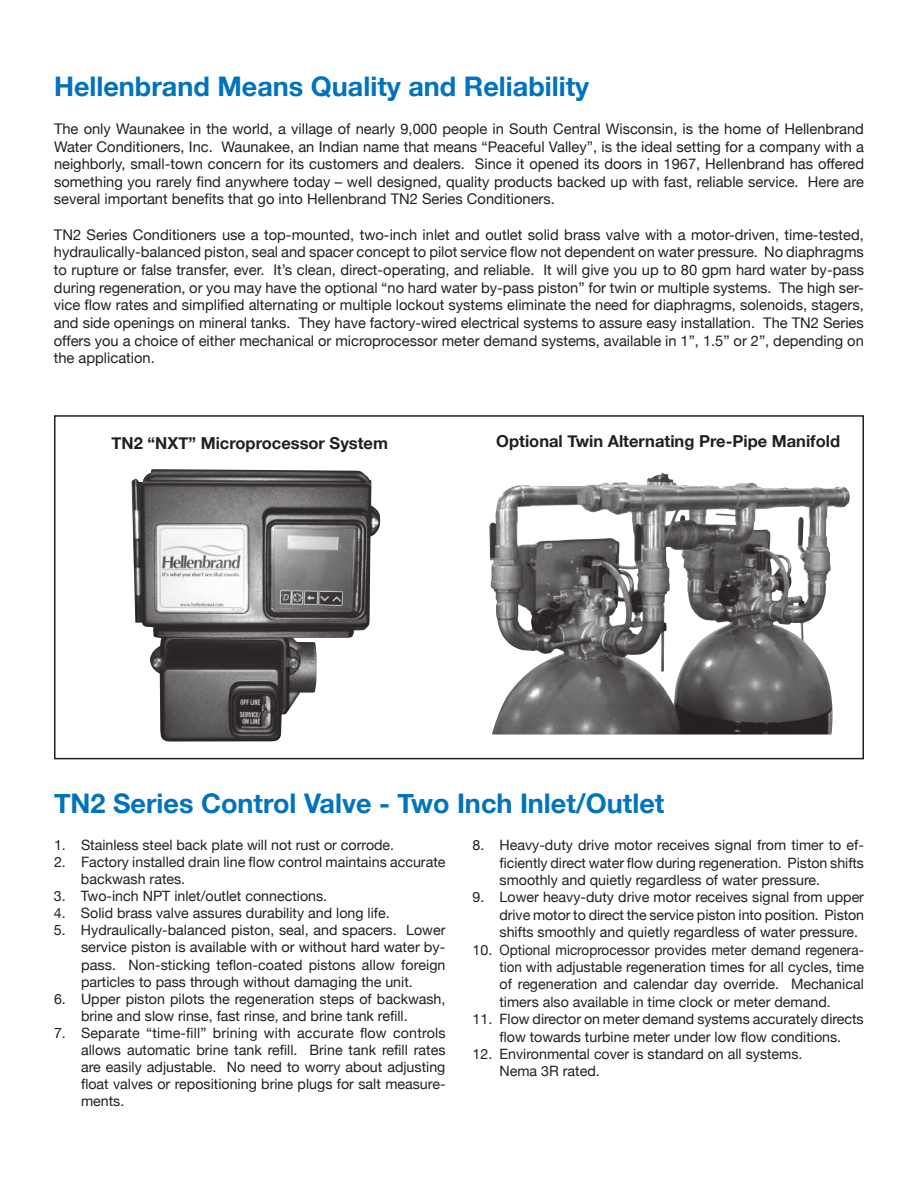
<style>
.page{position:relative;width:918px;height:1188px;background:#fff}
.page>*{position:absolute;margin:0;border:0;box-sizing:border-box;transform-origin:0 0}
.t1{font:700 27px "Helvetica Neue";color:#0073bd}
.t2{font:700 16.5px "Helvetica Neue";color:#231f20}
.t3{font:14.7px/17.7px "Helvetica Neue";color:#231f20;text-align:justify}
.t4{font:14.25px/17.1px "Helvetica Neue";color:#231f20;text-align:justify}
</style>
<div class="page">
<div style="left:54px;top:415px;width:810px;height:344px;border:2px solid #231f20"></div>
<img style="left:489px;top:473px;width:344px;height:262px">
<img style="left:132px;top:469px;width:248px;height:273px">
<h1 class="t1" style="left:54px;top:76px;width:537px">Hellenbrand Means Quality and Reliability</h1>
<p class="t3" style="left:54px;top:121px;width:812px">The only Waunakee in the world, a village of nearly 9,000 people in South Central Wisconsin, is the home of Hellenbrand Water Conditioners, Inc. Waunakee, an Indian name that means “Peaceful Valley”, is the ideal setting for a company with a neighborly, small-town concern for its customers and dealers. Since it opened its doors in 1967, Hellenbrand has offered something you rarely find anywhere today – well designed, quality products backed up with fast, reliable service. Here are several important benefits that go into Hellenbrand TN2 Series Conditioners.</p>
<p class="t3" style="left:54px;top:225px;width:812px">TN2 Series Conditioners use a top-mounted, two-inch inlet and outlet solid brass valve with a motor-driven, time-tested, hydraulically-balanced piston, seal and spacer concept to pilot service flow not dependent on water pressure. No diaphragms to rupture or false transfer, ever. It’s clean, direct-operating, and reliable. It will give you up to 80 gpm hard water by-pass during regeneration, or you may have the optional “no hard water by-pass piston” for twin or multiple systems. The high ser&shy;vice flow rates and simplified alternating or multiple lockout systems eliminate the need for diaphragms, solenoids, stagers, and side openings on mineral tanks. They have factory-wired electrical systems to assure easy installation. The TN2 Series offers you a choice of either mechanical or microprocessor meter demand systems, available in 1”, 1.5” or 2”, depending on the application.</p>
<p class="t2" style="left:111px;top:437px;width:278px">TN2 “NXT” Microprocessor System</p>
<p class="t2" style="left:496px;top:435px;width:345px">Optional Twin Alternating Pre-Pipe Manifold</p>
<h1 class="t1" style="left:54px;top:793px;width:612px">TN2 Series Control Valve - Two Inch Inlet/Outlet</h1>
<p class="t4" style="left:54px;top:838px;width:342px">1. Stainless steel back plate will not rust or corrode.</p>
<p class="t4" style="left:81px;top:853px;width:366px;text-indent:-27px">2. Factory installed drain line flow control maintains accurate backwash rates.</p>
<p class="t4" style="left:54px;top:889px;width:275px">3. Two-inch NPT inlet/outlet connections.</p>
<p class="t4" style="left:54px;top:906px;width:337px">4. Solid brass valve assures durability and long life.</p>
<p class="t4" style="left:81px;top:923px;width:366px;text-indent:-27px">5. Hydraulically-balanced piston, seal, and spacers. Lower service piston is available with or without hard water by&shy;pass. Non-sticking teflon-coated pistons allow foreign particles to pass through without damaging the unit.</p>
<p class="t4" style="left:81px;top:991px;width:366px;text-indent:-27px">6. Upper piston pilots the regeneration steps of backwash, brine and slow rinse, fast rinse, and brine tank refill.</p>
<p class="t4" style="left:81px;top:1024px;width:366px;text-indent:-27px">7. Separate “time-fill” brining with accurate flow controls allows automatic brine tank refill. Brine tank refill rates are easily adjustable. No need to worry about adjusting float valves or repositioning brine plugs for salt measure&shy;ments.</p>
<p class="t4" style="left:500px;top:838px;width:366px;text-indent:-27px">8. Heavy-duty drive motor receives signal from timer to ef&shy;ficiently direct water flow during regeneration. Piston shifts smoothly and quietly regardless of water pressure.</p>
<p class="t4" style="left:500px;top:890px;width:366px;text-indent:-27px">9. Lower heavy-duty drive motor receives signal from upper drive motor to direct the service piston into position. Piston shifts smoothly and quietly regardless of water pressure.</p>
<p class="t4" style="left:500px;top:942px;width:366px;text-indent:-27px">10. Optional microprocessor provides meter demand regenera&shy;tion with adjustable regeneration times for all cycles, time of regeneration and calendar day override. Mechanical timers also available in time clock or meter demand.</p>
<p class="t4" style="left:473px;top:1012px;width:393px;text-align:center">11. Flow director on meter demand systems accurately directs flow towards turbine meter under low flow conditions.</p>
<p class="t4" style="left:500px;top:1045px;width:305px;text-indent:-27px">12. Environmental cover is standard on all systems.<br>Nema 3R rated.</p>
</div>
